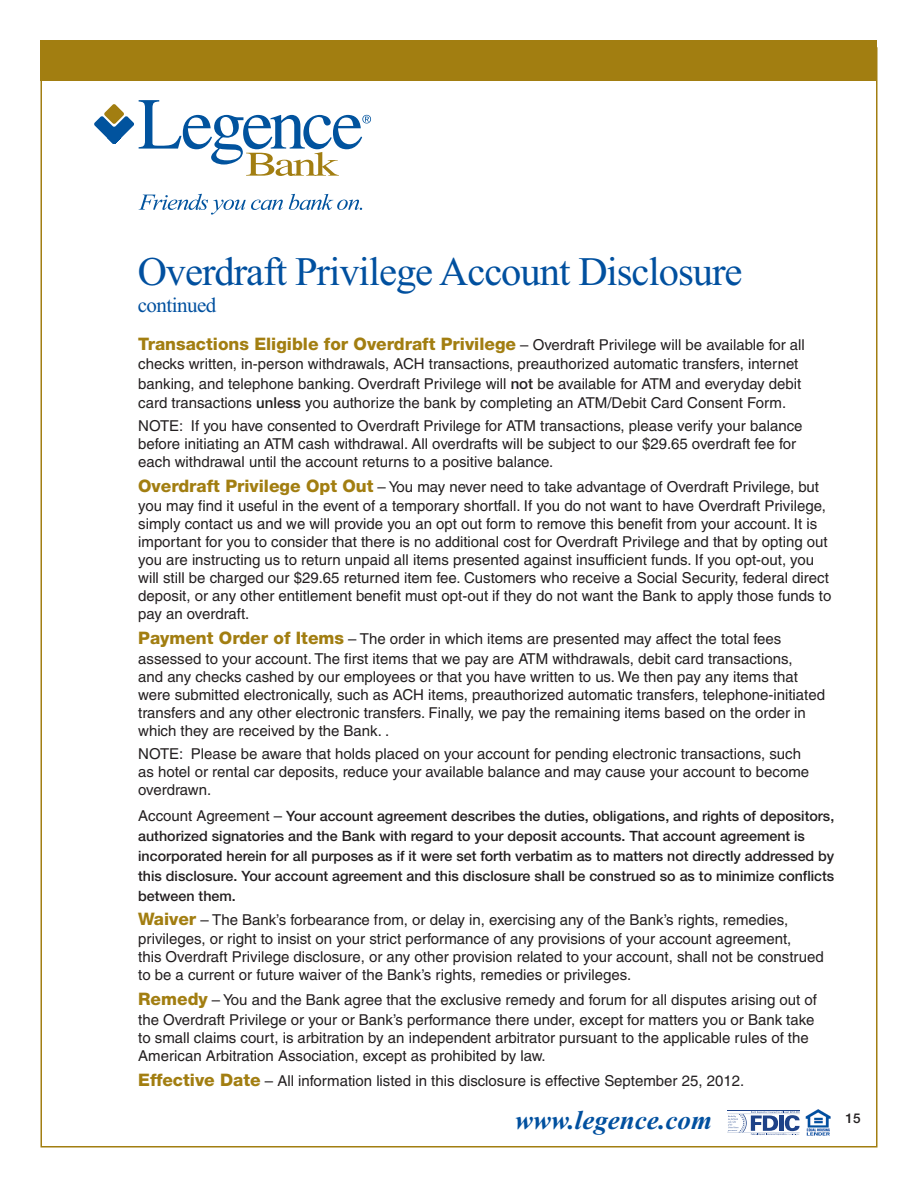
<style>
.page{position:relative;width:918px;height:1188px;background:#fff}
.page>*{position:absolute;margin:0;border:0;box-sizing:border-box;transform-origin:0 0}
.t1{font:40.5px "Times New Roman";letter-spacing:-.025em;color:#01509f}
.t2{font:italic 700 27px "Times New Roman";color:#01509f}
.t3{font:21px "Times New Roman";letter-spacing:-.025em;color:#01509f}
.t4{font:800 17.25px "Helvetica Neue";color:#a27e11}
.t5{font:15px/18.1px "Helvetica";color:#231f20}
.t6{font:500 14.25px/20px "Helvetica Neue";color:#231f20}
.t7{font:500 13.5px "Helvetica Neue";color:#231f20}
.s1{font-family:"Helvetica";font-weight:400;font-size:15px;color:#231f20}
.s2{font-family:"Helvetica Neue";font-weight:500}
.s3{font-family:"Helvetica Neue";font-weight:800;font-size:17.25px;color:#a27e11}
.s4{font-family:"Helvetica";font-weight:400;font-size:15px}
</style>
<div class="page">
<svg style="left:806px;top:1116px;width:25px;height:20px"></svg>
<img style="left:805px;top:1109px;width:25px;height:26px">
<hr style="left:727px;top:1110px;width:73px;height:1px;background:#1e4288">
<svg style="left:727px;top:1111px;width:73px;height:25px"></svg>
<svg style="left:139px;top:194px;width:144px;height:21px"></svg>
<svg style="left:289px;top:194px;width:73px;height:16px"></svg>
<svg style="left:94px;top:100px;width:277px;height:76px"></svg>
<div style="left:40px;top:40px;width:837px;height:41px;background:#a27e11"></div>
<h1 class="t1" style="left:138px;top:256px;width:606px">Overdraft Privilege Account Disclosure</h1>
<h3 class="t3" style="left:138px;top:297px;width:80px">continued</h3>
<p class="t4" style="left:138px;top:337px;width:668px">Transactions Eligible for Overdraft Privilege <span class="s1">– Overdraft Privilege will be available for all</span></p>
<p class="t5" style="left:138px;top:356px;width:665px;line-height:19.5px">checks written, in-person withdrawals, ACH transactions, preauthorized automatic transfers, internet banking, and telephone banking. Overdraft Privilege will <span class="s2">not</span> be available for ATM and everyday debit card transactions <span class="s2">unless</span> you authorize the bank by completing an ATM/Debit Card Consent Form.</p>
<p class="t5" style="left:138px;top:418px;width:666px">NOTE: If you have consented to Overdraft Privilege for ATM transactions, please verify your balance before initiating an ATM cash withdrawal. All overdrafts will be subject to our $29.65 overdraft fee for each withdrawal until the account returns to a positive balance.</p>
<p class="t5" style="left:138px;top:479px;width:695px"><span class="s3">Overdraft Privilege Opt Out</span> – You may never need to take advantage of Overdraft Privilege, but you may find it useful in the event of a temporary shortfall. If you do not want to have Overdraft Privilege, simply contact us and we will provide you an opt out form to remove this benefit from your account. It is important for you to consider that there is no additional cost for Overdraft Privilege and that by opting out you are instructing us to return unpaid all items presented against insufficient funds. If you opt-out, you will still be charged our $29.65 returned item fee. Customers who receive a Social Security, federal direct deposit, or any other entitlement benefit must opt-out if they do not want the Bank to apply those funds to pay an overdraft.</p>
<p class="t5" style="left:138px;top:631px;width:688px"><span class="s3">Payment Order of Items</span> – The order in which items are presented may affect the total fees assessed to your account. The first items that we pay are ATM withdrawals, debit card transactions,<br>and any checks cashed by our employees or that you have written to us. We then pay any items that were submitted electronically, such as ACH items, preauthorized automatic transfers, telephone-initiated transfers and any other electronic transfers. Finally, we pay the remaining items based on the order in which they are received by the Bank. .</p>
<p class="t5" style="left:138px;top:746px;width:673px">NOTE: Please be aware that holds placed on your account for pending electronic transactions, such as hotel or rental car deposits, reduce your available balance and may cause your account to become overdrawn.</p>
<p class="t6" style="left:138px;top:807px;width:698px"><span class="s4">Account Agreement –</span> Your account agreement describes the duties, obligations, and rights of depositors, authorized signatories and the Bank with regard to your deposit accounts. That account agreement is incorporated herein for all purposes as if it were set forth verbatim as to matters not directly addressed by this disclosure. Your account agreement and this disclosure shall be construed so as to minimize conflicts between them.</p>
<p class="t5" style="left:138px;top:912px;width:687px"><span class="s3">Waiver</span> – The Bank’s forbearance from, or delay in, exercising any of the Bank’s rights, remedies, privileges, or right to insist on your strict performance of any provisions of your account agreement,<br>this Overdraft Privilege disclosure, or any other provision related to your account, shall not be construed to be a current or future waiver of the Bank’s rights, remedies or privileges.</p>
<p class="t5" style="left:138px;top:992px;width:680px"><span class="s3">Remedy</span> – You and the Bank agree that the exclusive remedy and forum for all disputes arising out of the Overdraft Privilege or your or Bank’s performance there under, except for matters you or Bank take to small claims court, is arbitration by an independent arbitrator pursuant to the applicable rules of the American Arbitration Association, except as prohibited by law.</p>
<p class="t5" style="left:138px;top:1073px;width:608px"><span class="s3">Effective Date</span> – All information listed in this disclosure is effective September 25, 2012.</p>
<h2 class="t2" style="left:515px;top:1104px;width:198px">www.legence.com</h2>
<p class="t7" style="left:846px;top:1114px;width:17px">15</p>
</div>
